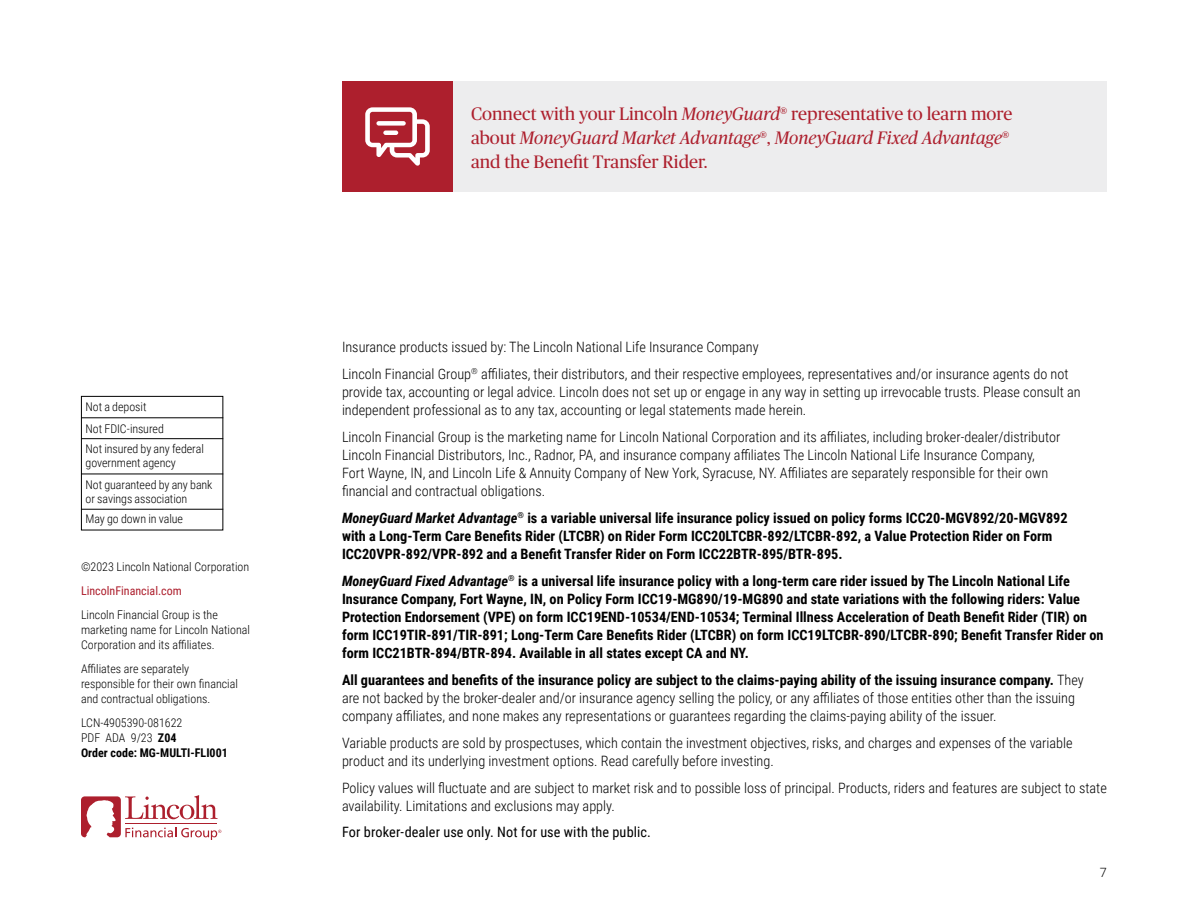
<style>
.page{position:relative;width:1188px;height:918px;background:#fff}
.page>*{position:absolute;margin:0;border:0;box-sizing:border-box;transform-origin:0 0}
.CTA{font:18px/24px "Publico Headline";color:#ad1f2d}
.Disclosure_-_9_5_12{font:300 14.25px/18px "Roboto Condensed";color:#000}
.Disclosure_-_9_5_12-2{font:700 14.25px/18px "Roboto Condensed";color:#000}
.Audience_Restriction{font:14.25px "Roboto Condensed";letter-spacing:.01em;color:#000}
.t1{font:300 12.75px "Roboto";color:#000}
.Disclosure_-_8_10_Li{font:300 12px/15px "Roboto Condensed";color:#000}
.Bank_Box_-_Back_Page{font:300 12px/14.2px "Roboto Condensed";letter-spacing:-.005em;color:#000}
.Disclosure_-_8_10_Li-2{font:12px "Roboto Condensed";color:#ad1f2d}
.s1{font-weight:700}
.s2{font-style:italic}
</style>
<div class="page">
<div style="left:342px;top:81px;width:111px;height:111px;background:#ad1f2d"></div>
<svg style="left:365px;top:107px;width:65px;height:59px"></svg>
<div style="left:453px;top:81px;width:654px;height:111px;background:#ededee"></div>
<div style="left:81px;top:396px;width:142px;height:134px;border:1px solid #000"></div>
<hr style="left:81px;top:509px;width:142px;height:1px;background:#000">
<hr style="left:81px;top:474px;width:142px;height:1px;background:#000">
<hr style="left:81px;top:438px;width:142px;height:1px;background:#000">
<hr style="left:81px;top:417px;width:142px;height:1px;background:#000">
<svg style="left:81px;top:795px;width:140px;height:45px"></svg>
<p class="Bank_Box_-_Back_Page" style="left:86px;top:400px;width:62px">Not a deposit</p>
<p class="Bank_Box_-_Back_Page" style="left:86px;top:421px;width:80px">Not FDIC-insured</p>
<p class="Bank_Box_-_Back_Page" style="left:86px;top:441px;width:120px">Not insured by any federal government agency</p>
<p class="Bank_Box_-_Back_Page" style="left:86px;top:477px;width:128px">Not guaranteed by any bank or savings association</p>
<p class="Bank_Box_-_Back_Page" style="left:86px;top:511px;width:99px">May go down in value</p>
<p class="Disclosure_-_8_10_Li" style="left:81px;top:559px;width:170px">©2023 Lincoln National Corporation</p>
<p class="Disclosure_-_8_10_Li-2" style="left:81px;top:582px;width:102px">LincolnFinancial.com</p>
<p class="Disclosure_-_8_10_Li" style="left:81px;top:607px;width:170px">Lincoln Financial Group is the marketing name for Lincoln National<br>Corporation and its affiliates.</p>
<p class="Disclosure_-_8_10_Li" style="left:81px;top:661px;width:158px">Affiliates are separately responsible for their own financial and contractual obligations.</p>
<p class="Disclosure_-_8_10_Li" style="left:81px;top:715px;width:148px">LCN-4905390-081622<br>PDF ADA 9/23 <span class="s1">Z04<br>Order code: MG-MULTI-FLI001</span></p>
<p class="CTA" style="left:471px;top:100px;width:543px">Connect with your Lincoln <span class="s2">MoneyGuard</span>® representative to learn more about <span class="s2">MoneyGuard Market Advantage</span>®, <span class="s2">MoneyGuard Fixed Advantage</span>® and the Benefit Transfer Rider.</p>
<p class="Disclosure_-_9_5_12" style="left:342px;top:337px;width:418px">Insurance products issued by: The Lincoln National Life Insurance Company</p>
<p class="Disclosure_-_9_5_12" style="left:342px;top:364px;width:740px">Lincoln Financial Group<sup>®</sup> affiliates, their distributors, and their respective employees, representatives and/or insurance agents do not provide tax, accounting or legal advice. Lincoln does not set up or engage in any way in setting up irrevocable trusts. Please consult an independent professional as to any tax, accounting or legal statements made herein.</p>
<p class="Disclosure_-_9_5_12" style="left:342px;top:427px;width:720px">Lincoln Financial Group is the marketing name for Lincoln National Corporation and its affiliates, including broker-dealer/distributor Lincoln Financial Distributors, Inc., Radnor, PA, and insurance company affiliates The Lincoln National Life Insurance Company, Fort Wayne, IN, and Lincoln Life &amp; Annuity Company of New York, Syracuse, NY. Affiliates are separately responsible for their own financial and contractual obligations.</p>
<p class="Disclosure_-_9_5_12-2" style="left:342px;top:508px;width:727px"><span class="s2">MoneyGuard Market Advantage</span><sup>®</sup> is a variable universal life insurance policy issued on policy forms ICC20-MGV892/20-MGV892 with a Long-Term Care Benefits Rider (LTCBR) on Rider Form ICC20LTCBR-892/LTCBR-892, a Value Protection Rider on Form<br>ICC20VPR-892/VPR-892 and a Benefit Transfer Rider on Form ICC22BTR-895/BTR-895.</p>
<p class="Disclosure_-_9_5_12-2" style="left:342px;top:571px;width:763px"><span class="s2">MoneyGuard Fixed Advantage</span><sup>®</sup> is a universal life insurance policy with a long-term care rider issued by The Lincoln National Life Insurance Company, Fort Wayne, IN, on Policy Form ICC19-MG890/19-MG890 and state variations with the following riders: Value Protection Endorsement (VPE) on form ICC19END-10534/END-10534; Terminal Illness Acceleration of Death Benefit Rider (TIR) on form ICC19TIR-891/TIR-891; Long-Term Care Benefits Rider (LTCBR) on form ICC19LTCBR-890/LTCBR-890; Benefit Transfer Rider on form ICC21BTR-894/BTR-894. Available in all states except CA and NY.</p>
<p class="Disclosure_-_9_5_12" style="left:342px;top:670px;width:743px"><span class="s1">All guarantees and benefits of the insurance policy are subject to the claims-paying ability of the issuing insurance company.</span> They are not backed by the broker-dealer and/or insurance agency selling the policy, or any affiliates of those entities other than the issuing company affiliates, and none makes any representations or guarantees regarding the claims-paying ability of the issuer.</p>
<p class="Disclosure_-_9_5_12" style="left:342px;top:733px;width:732px">Variable products are sold by prospectuses, which contain the investment objectives, risks, and charges and expenses of the variable product and its underlying investment options. Read carefully before investing.</p>
<p class="Disclosure_-_9_5_12" style="left:342px;top:778px;width:766px">Policy values will fluctuate and are subject to market risk and to possible loss of principal. Products, riders and features are subject to state availability. Limitations and exclusions may apply.</p>
<p class="Audience_Restriction" style="left:342px;top:822px;width:311px">For broker-dealer use only. Not for use with the public.</p>
<p class="t1" style="left:1100px;top:863px;width:9px">7</p>
</div>
